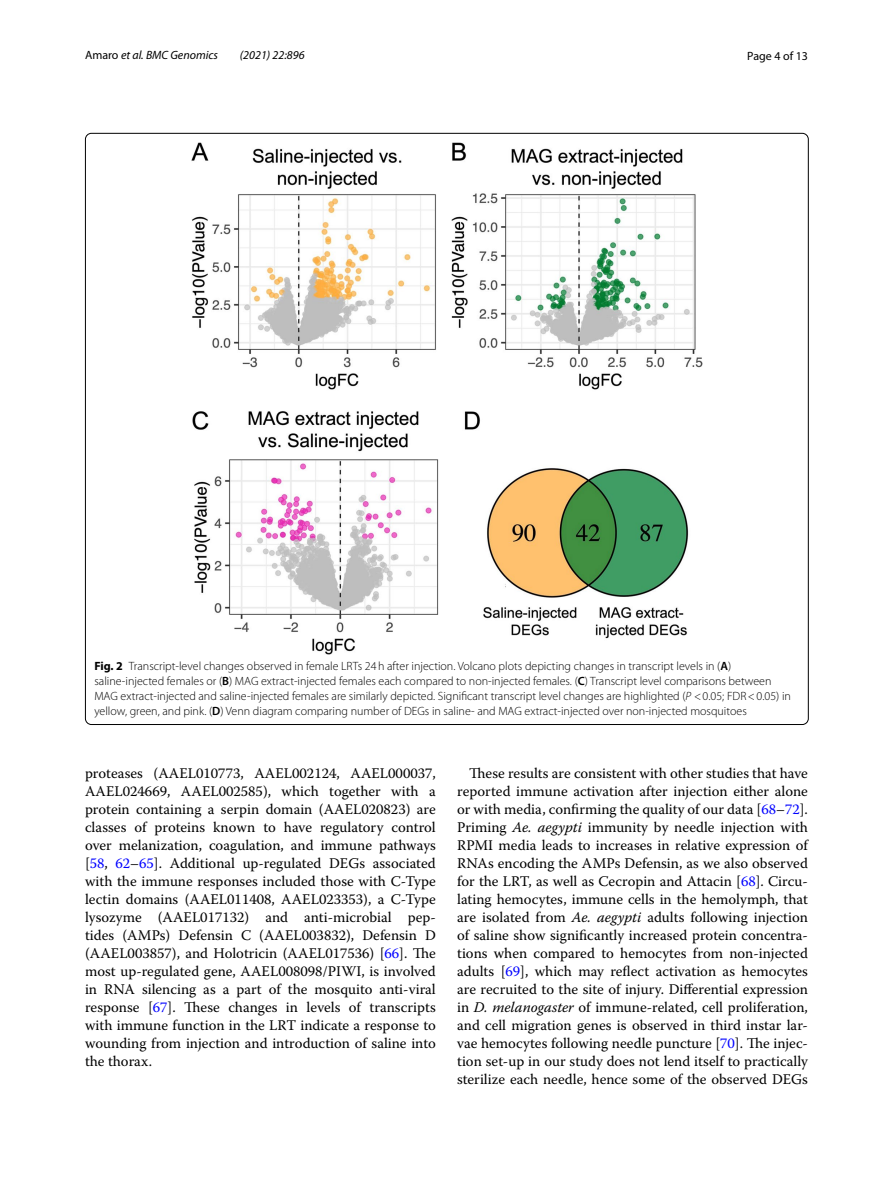
<style>
.page{position:relative;width:893px;height:1187px;background:#fff}
.page>*{position:absolute;margin:0;border:0;box-sizing:border-box;transform-origin:0 0}
.t1{font:14.7px/18px "Warnock Pro";color:#000;text-align:justify}
.t2{font:300 12px/15px "Myriad Pro";color:#000}
.t3{font:italic 12px "Myriad Pro";color:#000}
.t4{font:12px "Myriad Pro";color:#000}
.s1{font-style:normal}
.s2{font-weight:700}
.s3{font-weight:600}
.s4{font-style:italic}
.s5{color:#00f}
</style>
<div class="page">
<img style="left:192px;top:142px;width:510px;height:512px">
<p class="t3" style="left:85px;top:48px;width:135px"><span class="s1">Amaro</span> et al. BMC Genomics</p>
<p class="t3" style="left:240px;top:48px;width:66px">(2021) 22:896</p>
<p class="t4" style="left:747px;top:48px;width:62px">Page 4 of 13</p>
<p class="t2" style="left:94px;top:658px;width:698px"><span class="s2">Fig. 2</span> Transcript-level changes observed in female LRTs 24h after injection. Volcano plots depicting changes in transcript levels in (<span class="s3">A</span>) saline-injected females or (<span class="s3">B</span>) MAG extract-injected females each compared to non-injected females. (<span class="s3">C</span>) Transcript level comparisons between MAG extract-injected and saline-injected females are similarly depicted. Significant transcript level changes are highlighted (<span class="s4">P</span> &lt;0.05; FDR&lt;0.05) in yellow, green, and pink. (<span class="s3">D</span>) Venn diagram comparing number of DEGs in saline- and MAG extract-injected over non-injected mosquitoes</p>
<p class="t1" style="left:85px;top:764px;width:352px">proteases (AAEL010773, AAEL002124, AAEL000037, AAEL024669, AAEL002585), which together with a protein containing a serpin domain (AAEL020823) are classes of proteins known to have regulatory control over melanization, coagulation, and immune pathways [<span class="s5">58</span>, <span class="s5">62</span>–<span class="s5">65</span>]. Additional up-regulated DEGs associated with the immune responses included those with C-Type lectin domains (AAEL011408, AAEL023353), a C-Type lysozyme (AAEL017132) and anti-microbial pep&shy;tides (AMPs) Defensin C (AAEL003832), Defensin D (AAEL003857), and Holotricin (AAEL017536) [<span class="s5">66</span>]. The most up-regulated gene, AAEL008098/PIWI, is involved in RNA silencing as a part of the mosquito anti-viral response [<span class="s5">67</span>]. These changes in levels of transcripts with immune function in the LRT indicate a response to wounding from injection and introduction of saline into the thorax.</p>
<p class="t1" style="left:457px;top:764px;width:352px;text-indent:12px">These results are consistent with other studies that have reported immune activation after injection either alone or with media, confirming the quality of our data [<span class="s5">68</span>–<span class="s5">72</span>].<br>Priming <span class="s4">Ae. aegypti</span> immunity by needle injection with RPMI media leads to increases in relative expression of RNAs encoding the AMPs Defensin, as we also observed for the LRT, as well as Cecropin and Attacin [<span class="s5">68</span>]. Circu&shy;lating hemocytes, immune cells in the hemolymph, that are isolated from <span class="s4">Ae. aegypti</span> adults following injection of saline show significantly increased protein concentra&shy;tions when compared to hemocytes from non-injected adults [<span class="s5">69</span>], which may reflect activation as hemocytes are recruited to the site of injury. Differential expression in <span class="s4">D. melanogaster</span> of immune-related, cell proliferation, and cell migration genes is observed in third instar lar&shy;vae hemocytes following needle puncture [<span class="s5">70</span>]. The injec&shy;tion set-up in our study does not lend itself to practically sterilize each needle, hence some of the observed DEGs</p>
</div>
